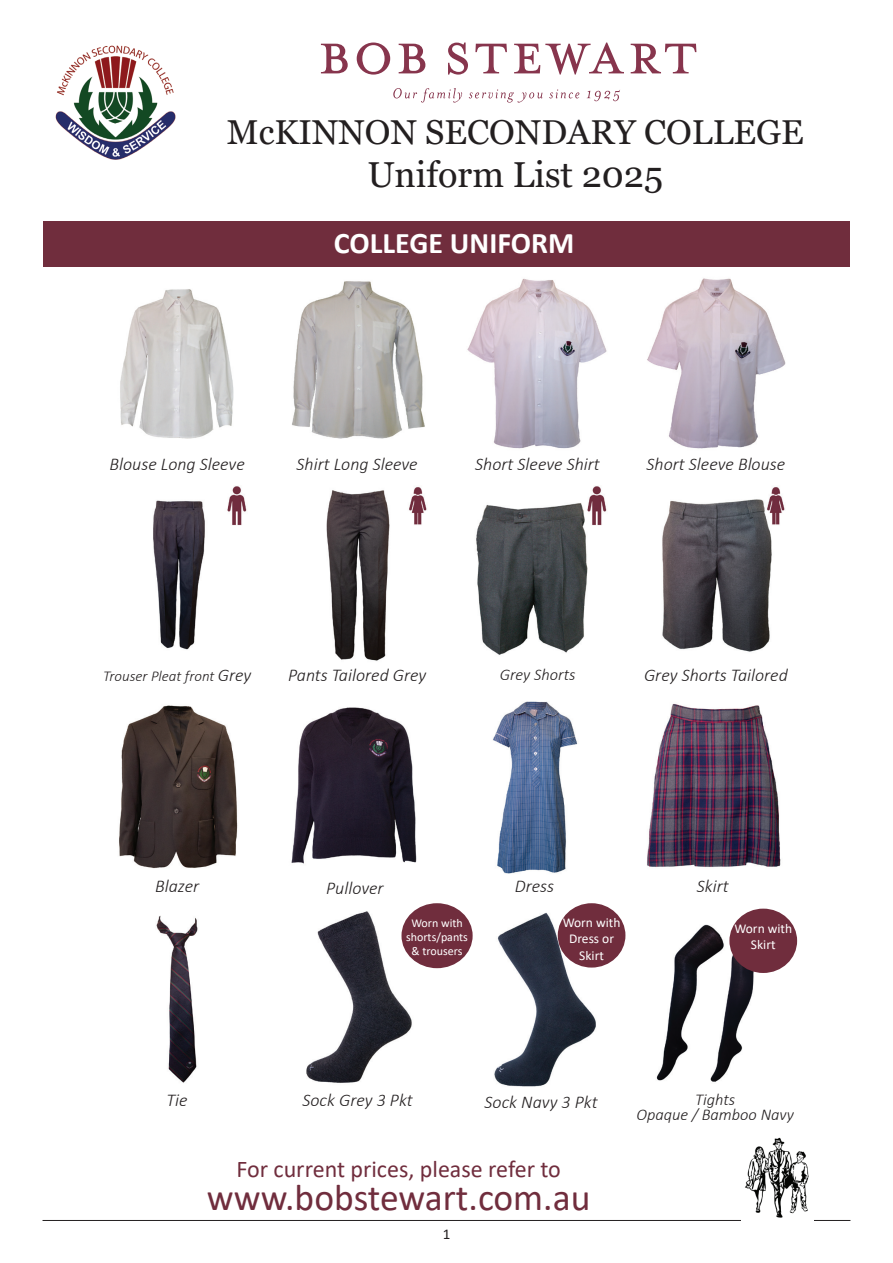
<style>
.page{position:relative;width:893px;height:1263px;background:#fff}
.page>*{position:absolute;margin:0;border:0;box-sizing:border-box;transform-origin:0 0}
.t1{font:37.5px "Calibri";color:#702d3d}
.t2{font:36px "Georgia";color:#231f20}
.t3{font:34.5px "Georgia";color:#231f20}
.t4{font:700 30px "Calibri";color:#fff}
.t5{font:24px "Calibri";color:#702d3d}
.t6{font:italic 300 18px "Calibri";color:#231f20}
.t7{font:italic 300 16.5px/15px "Calibri";color:#231f20;text-align:center}
.t8{font:italic 300 15px "Calibri";color:#231f20}
.t9{font:15px "Calibri";color:#231f20}
.t10{font:13.5px/16.2px "Calibri";color:#fff;text-align:center}
.t11{font:12px/14.4px "Calibri";color:#fff;text-align:center}
.s1{font-size:18px}
</style>
<div class="page">
<hr style="left:43px;top:1220px;width:807px;height:1px;background:#231f20">
<img style="left:55px;top:45px;width:121px;height:115px">
<svg style="left:321px;top:44px;width:27px;height:29px"></svg>
<svg style="left:357px;top:43px;width:33px;height:32px"></svg>
<svg style="left:399px;top:44px;width:26px;height:29px"></svg>
<svg style="left:448px;top:43px;width:20px;height:32px"></svg>
<svg style="left:475px;top:44px;width:32px;height:29px"></svg>
<svg style="left:514px;top:43px;width:110px;height:32px"></svg>
<svg style="left:631px;top:44px;width:65px;height:29px"></svg>
<svg style="left:393px;top:88px;width:69px;height:15px"></svg>
<svg style="left:469px;top:89px;width:74px;height:14px"></svg>
<svg style="left:549px;top:89px;width:30px;height:9px"></svg>
<svg style="left:587px;top:90px;width:33px;height:11px"></svg>
<div style="left:43px;top:222px;width:807px;height:45px;background:#702d3d"></div>
<img style="left:745px;top:1137px;width:64px;height:81px">
<img style="left:119px;top:705px;width:119px;height:163px">
<img style="left:467px;top:278px;width:140px;height:171px">
<img style="left:647px;top:278px;width:139px;height:171px">
<img style="left:476px;top:486px;width:131px;height:169px">
<img style="left:493px;top:701px;width:85px;height:173px">
<img style="left:662px;top:487px;width:123px;height:165px">
<img style="left:647px;top:704px;width:134px;height:164px">
<img style="left:470px;top:911px;width:142px;height:176px">
<img style="left:306px;top:911px;width:120px;height:172px">
<img style="left:156px;top:915px;width:42px;height:168px">
<img style="left:291px;top:707px;width:126px;height:157px">
<img style="left:153px;top:486px;width:94px;height:164px">
<img style="left:326px;top:487px;width:101px;height:174px">
<div style="left:401px;top:903px;width:72px;height:65px;background:#702d3d;border-radius:50%"></div>
<img style="left:292px;top:281px;width:133px;height:158px">
<img style="left:120px;top:289px;width:114px;height:150px">
<img style="left:656px;top:911px;width:130px;height:171px">
<div style="left:558px;top:903px;width:67px;height:64px;background:#702d3d;border-radius:50%"></div>
<div style="left:729px;top:909px;width:68px;height:64px;background:#702d3d;border-radius:50%"></div>
<h3 class="t3" style="left:227px;top:111px;width:578px">McKINNON SECONDARY COLLEGE</h3>
<h2 class="t2" style="left:367px;top:153px;width:297px">Uniform List 2025</h2>
<h3 class="t4" style="left:334px;top:222px;width:242px">COLLEGE UNIFORM</h3>
<p class="t6" style="left:110px;top:453px;width:137px">Blouse Long Sleeve</p>
<p class="t6" style="left:297px;top:453px;width:123px">Shirt Long Sleeve</p>
<p class="t6" style="left:475px;top:453px;width:126px">Short Sleeve Shirt</p>
<p class="t6" style="left:647px;top:453px;width:140px">Short Sleeve Blouse</p>
<p class="t8" style="left:103px;top:667px;width:150px">Trouser Pleat front <span class="s1">Grey</span></p>
<p class="t6" style="left:288px;top:664px;width:140px">Pants Tailored Grey</p>
<p class="t7" style="left:500px;top:667px;width:77px">Grey Shorts</p>
<p class="t6" style="left:644px;top:664px;width:145px">Grey Shorts Tailored</p>
<p class="t6" style="left:155px;top:875px;width:46px">Blazer</p>
<p class="t6" style="left:326px;top:877px;width:59px">Pullover</p>
<p class="t6" style="left:515px;top:875px;width:41px">Dress</p>
<p class="t6" style="left:697px;top:875px;width:33px">Skirt</p>
<p class="t11" style="left:406px;top:915px;width:63px">Worn with shorts/pants &amp; trousers</p>
<p class="t10" style="left:563px;top:914px;width:59px">Worn with<br>Dress or<br>Skirt</p>
<p class="t10" style="left:734px;top:920px;width:59px">Worn with<br>Skirt</p>
<p class="t6" style="left:167px;top:1088px;width:23px">Tie</p>
<p class="t6" style="left:302px;top:1088px;width:112px">Sock Grey 3 Pkt</p>
<p class="t6" style="left:485px;top:1091px;width:115px">Sock Navy 3 Pkt</p>
<h3 class="t5" style="left:236px;top:1152px;width:326px">For current prices, please refer to</h3>
<h1 class="t1" style="left:207px;top:1171px;width:385px">www.bobstewart.com.au</h1>
<p class="t9" style="left:443px;top:1223px;width:9px">1</p>
<p class="t7" style="left:636px;top:1092px;width:159px">Tights<br>Opaque / Bamboo Navy</p>
</div>
